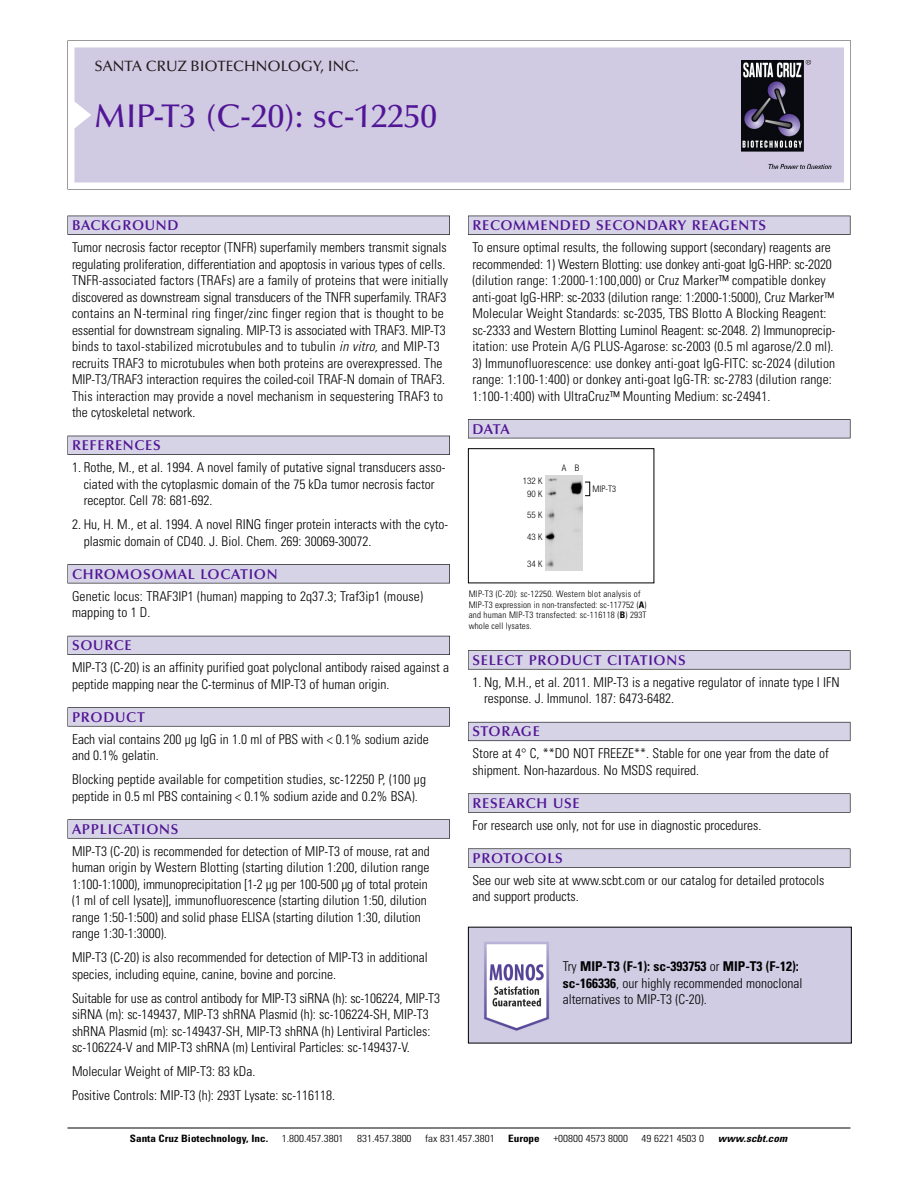
<style>
.page{position:relative;width:918px;height:1188px;background:#fff}
.page>*{position:absolute;margin:0;border:0;box-sizing:border-box;transform-origin:0 0}
.t1{font:500 33px "Optima";color:#511695}
.t2{font:500 15px "Optima";color:#231f20}
.t3{font:600 14.25px "Optima";letter-spacing:.05em;color:#511695}
.t4{font:300 condensed 13.5px/16.5px "Univers";color:#000}
.t5{font:300 condensed 10.2px "Univers";color:#000;scale:1.1 1}
.t6{font:700 condensed 10.2px "Univers";color:#000;scale:1.1 1}
.t7{font:italic 700 condensed 10.2px "Univers";letter-spacing:.005em;color:#000;scale:1.1 1}
.t8{font:300 condensed 9px/10.5px "Univers";letter-spacing:.02em;color:#000}
.t9{font:300 condensed 9px/13.5px "Helvetica Neue";color:#000;text-align:center}
.s1{font-style:italic}
.s2{font-weight:700}
</style>
<div class="page">
<svg style="left:68px;top:40px;width:783px;height:149px"></svg>
<div style="left:74px;top:47px;width:770px;height:135px;background:#d1cae3"></div>
<img style="left:741px;top:60px;width:90px;height:108px">
<div style="left:68px;top:216px;width:382px;height:19px;background:#525155"></div>
<div style="left:68px;top:216px;width:381px;height:18px;background:#d7d3e7"></div>
<div style="left:68px;top:436px;width:382px;height:19px;background:#515055"></div>
<div style="left:68px;top:436px;width:381px;height:18px;background:#d7d3e7"></div>
<div style="left:68px;top:564px;width:382px;height:19px;background:#545357"></div>
<div style="left:68px;top:565px;width:381px;height:18px;background:#d7d3e7"></div>
<div style="left:68px;top:636px;width:382px;height:19px;background:#54535a"></div>
<div style="left:68px;top:636px;width:381px;height:18px;background:#d7d3e7"></div>
<svg style="left:68px;top:707px;width:382px;height:20px"></svg>
<div style="left:68px;top:708px;width:381px;height:18px;background:#d7d3e7"></div>
<div style="left:68px;top:819px;width:382px;height:20px;background:#626263"></div>
<div style="left:68px;top:820px;width:381px;height:18px;background:#d7d3e7"></div>
<div style="left:468px;top:216px;width:382px;height:19px;background:#525155"></div>
<div style="left:468px;top:216px;width:382px;height:18px;background:#d7d3e7"></div>
<div style="left:468px;top:419px;width:382px;height:19px;background:#525155"></div>
<div style="left:468px;top:420px;width:382px;height:18px;background:#d7d3e7"></div>
<svg style="left:468px;top:650px;width:382px;height:20px"></svg>
<div style="left:468px;top:651px;width:382px;height:18px;background:#d7d3e7"></div>
<div style="left:468px;top:722px;width:382px;height:19px;background:#66646e"></div>
<div style="left:468px;top:722px;width:382px;height:18px;background:#d7d3e7"></div>
<div style="left:468px;top:793px;width:382px;height:20px;background:#666"></div>
<div style="left:468px;top:794px;width:382px;height:18px;background:#d7d3e7"></div>
<svg style="left:468px;top:848px;width:382px;height:20px"></svg>
<div style="left:468px;top:849px;width:382px;height:18px;background:#d7d3e7"></div>
<hr style="left:68px;top:1128px;width:782px;height:1px;background:#000">
<div style="left:468px;top:448px;width:186px;height:135px;border:1px solid #000"></div>
<img style="left:546px;top:475px;width:37px;height:96px">
<div style="left:585px;top:482px;width:5px;height:14px;border:1px solid #000"></div>
<img style="left:470px;top:929px;width:380px;height:112px">
<p class="t2" style="left:94px;top:61px;width:266px">SANTA CRUZ BIOTECHNOLOGY, INC.</p>
<h1 class="t1" style="left:94px;top:103px;width:344px">MIP-T3 (C-20): sc-12250</h1>
<p class="t3" style="left:72px;top:219px;width:108px">BACKGROUND</p>
<p class="t4" style="left:72px;top:240px;width:378px">Tumor necrosis factor receptor (TNFR) superfamily members transmit signals regulating proliferation, differentiation and apoptosis in various types of cells.<br>TNFR-associated factors (TRAFs) are a family of proteins that were initially discovered as downstream signal transducers of the TNFR superfamily. TRAF3 contains an N-terminal ring finger/zinc finger region that is thought to be essential for downstream signaling. MIP-T3 is associated with TRAF3. MIP-T3 binds to taxol-stabilized microtubules and to tubulin <span class="s1">in vitro,</span> and MIP-T3 recruits TRAF3 to microtubules when both proteins are overexpressed. The MIP-T3/TRAF3 interaction requires the coiled-coil TRAF-N domain of TRAF3.<br>This interaction may provide a novel mechanism in sequestering TRAF3 to the cytoskeletal network.</p>
<p class="t3" style="left:72px;top:440px;width:90px">REFERENCES</p>
<p class="t4" style="left:84px;top:460px;width:363px;text-indent:-12px">1. Rothe, M., et al. 1994. A novel family of putative signal transducers asso&shy;ciated with the cytoplasmic domain of the 75 kDa tumor necrosis factor receptor. Cell 78: 681-692.</p>
<p class="t4" style="left:84px;top:517px;width:366px;text-indent:-12px">2. Hu, H. M., et al. 1994. A novel RING finger protein interacts with the cyto&shy;plasmic domain of CD40. J. Biol. Chem. 269: 30069-30072.</p>
<p class="t3" style="left:72px;top:568px;width:207px">CHROMOSOMAL LOCATION</p>
<p class="t4" style="left:72px;top:589px;width:353px">Genetic locus: TRAF3IP1 (human) mapping to 2q37.3; Traf3ip1 (mouse) mapping to 1 D.</p>
<p class="t3" style="left:72px;top:640px;width:61px">SOURCE</p>
<p class="t4" style="left:72px;top:660px;width:379px">MIP-T3 (C-20) is an affinity purified goat polyclonal antibody raised against a peptide mapping near the C-terminus of MIP-T3 of human origin.</p>
<p class="t3" style="left:72px;top:711px;width:74px">PRODUCT</p>
<p class="t4" style="left:72px;top:732px;width:358px">Each vial contains 200 µg IgG in 1.0 ml of PBS with &lt; 0.1% sodium azide and 0.1% gelatin.</p>
<p class="t4" style="left:72px;top:772px;width:356px">Blocking peptide available for competition studies, sc-12250 P, (100 µg peptide in 0.5 ml PBS containing &lt; 0.1% sodium azide and 0.2% BSA).</p>
<p class="t3" style="left:72px;top:823px;width:108px">APPLICATIONS</p>
<p class="t4" style="left:72px;top:844px;width:359px">MIP-T3 (C-20) is recommended for detection of MIP-T3 of mouse, rat and human origin by Western Blotting (starting dilution 1:200, dilution range 1:100-1:1000), immunoprecipitation [1-2 µg per 100-500 µg of total protein (1 ml of cell lysate)], immunofluorescence (starting dilution 1:50, dilution range 1:50-1:500) and solid phase ELISA (starting dilution 1:30, dilution range 1:30-1:3000).</p>
<p class="t4" style="left:72px;top:950px;width:357px">MIP-T3 (C-20) is also recommended for detection of MIP-T3 in additional species, including equine, canine, bovine and porcine.</p>
<p class="t4" style="left:72px;top:991px;width:370px">Suitable for use as control antibody for MIP-T3 siRNA (h): sc-106224, MIP-T3 siRNA (m): sc-149437, MIP-T3 shRNA Plasmid (h): sc-106224-SH, MIP-T3 shRNA Plasmid (m): sc-149437-SH, MIP-T3 shRNA (h) Lentiviral Particles: sc-106224-V and MIP-T3 shRNA (m) Lentiviral Particles: sc-149437-V.</p>
<p class="t4" style="left:72px;top:1061px;width:265px;line-height:24px">Molecular Weight of MIP-T3: 83 kDa.<br>Positive Controls: MIP-T3 (h): 293T Lysate: sc-116118.</p>
<p class="t3" style="left:473px;top:219px;width:295px">RECOMMENDED SECONDARY REAGENTS</p>
<p class="t4" style="left:473px;top:240px;width:364px">To ensure optimal results, the following support (secondary) reagents are recommended: 1) Western Blotting: use donkey anti-goat IgG-HRP: sc-2020 (dilution range: 1:2000-1:100,000) or Cruz Marker™ compatible donkey anti-goat IgG-HRP: sc-2033 (dilution range: 1:2000-1:5000), Cruz Marker™ Molecular Weight Standards: sc-2035, TBS Blotto A Blocking Reagent: sc-2333 and Western Blotting Luminol Reagent: sc-2048. 2) Immunoprecip&shy;itation: use Protein A/G PLUS-Agarose: sc-2003 (0.5 ml agarose/2.0 ml).</p>
<p class="t4" style="left:473px;top:356px;width:364px">3) Immunofluorescence: use donkey anti-goat IgG-FITC: sc-2024 (dilution range: 1:100-1:400) or donkey anti-goat IgG-TR: sc-2783 (dilution range:<br>1:100-1:400) with UltraCruz™ Mounting Medium: sc-24941.</p>
<p class="t3" style="left:473px;top:423px;width:39px">DATA</p>
<p class="t9" style="left:523px;top:475px;width:21px">132 K<br>90 K</p>
<p class="t9" style="left:527px;top:509px;width:17px">55 K</p>
<p class="t9" style="left:527px;top:531px;width:17px">43 K</p>
<p class="t9" style="left:527px;top:558px;width:17px">34 K</p>
<p class="t9" style="left:562px;top:462px;width:19px">A B</p>
<p class="t8" style="left:592px;top:485px;width:25px">MIP-T3</p>
<p class="t8" style="left:469px;top:590px;width:179px">MIP-T3 (C-20): sc-12250. Western blot analysis of MIP-T3 expression in non-transfected: sc-117752 (<span class="s2">A</span>) and human MIP-T3 transfected: sc-116118 (<span class="s2">B</span>) 293T whole cell lysates.</p>
<p class="t3" style="left:473px;top:654px;width:215px">SELECT PRODUCT CITATIONS</p>
<p class="t4" style="left:484px;top:675px;width:357px;text-indent:-12px">1. Ng, M.H., et al. 2011. MIP-T3 is a negative regulator of innate type I IFN response. J. Immunol. 187: 6473-6482.</p>
<p class="t3" style="left:473px;top:726px;width:69px">STORAGE</p>
<p class="t4" style="left:473px;top:746px;width:358px">Store at 4° C, **DO NOT FREEZE**. Stable for one year from the date of shipment. Non-hazardous. No MSDS required.</p>
<p class="t3" style="left:473px;top:797px;width:109px">RESEARCH USE</p>
<p class="t4" style="left:473px;top:818px;width:290px">For research use only, not for use in diagnostic procedures.</p>
<p class="t3" style="left:473px;top:852px;width:92px">PROTOCOLS</p>
<p class="t4" style="left:473px;top:873px;width:353px">See our web site at www.scbt.com or our catalog for detailed protocols and support products.</p>
<p class="t4" style="left:563px;top:959px;width:241px">Try <span class="s2">MIP-T3 (F-1): sc-393753</span> or <span class="s2">MIP-T3 (F-12): sc-166336</span>, our highly recommended monoclonal alternatives to MIP-T3 (C-20).</p>
<p class="t6" style="left:130px;top:1135px;width:127px">Santa Cruz Biotechnology, Inc.</p>
<p class="t5" style="left:282px;top:1135px;width:58px">1.800.457.3801</p>
<p class="t5" style="left:357px;top:1135px;width:51px">831.457.3800</p>
<p class="t5" style="left:425px;top:1135px;width:65px">fax 831.457.3801</p>
<p class="t6" style="left:508px;top:1135px;width:30px">Europe</p>
<p class="t5" style="left:553px;top:1135px;width:69px">+00800 4573 8000</p>
<p class="t5" style="left:642px;top:1135px;width:58px">49 6221 4503 0</p>
<p class="t7" style="left:718px;top:1135px;width:64px">www.scbt.com</p>
</div>
